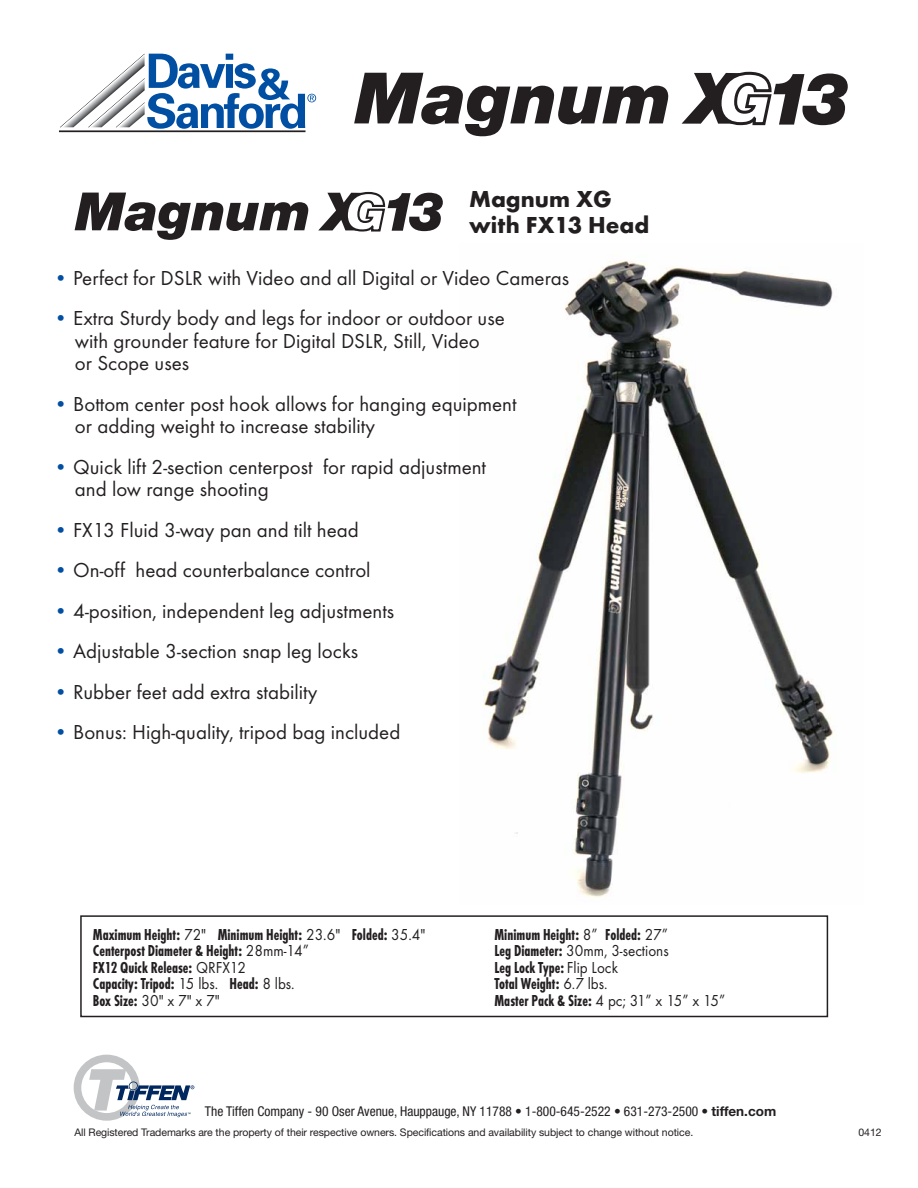
<style>
.page{position:relative;width:918px;height:1188px;background:#fff}
.page>*{position:absolute;margin:0;border:0;box-sizing:border-box;transform-origin:0 0}
.t1{font:700 24px/25.5px "Futura T";color:#231f20}
.t2{font:21px/22.5px "Futura T";color:#231f20}
.t3{font:700 condensed 16.5px "Futura T";color:#231f20;scale:.92 1}
.t4{font:16.5px "Futura T";color:#231f20;scale:.92 1}
.t5{font:condensed 13.5px "Helvetica Neue";color:#231f20}
.t6{font:10.5px "Helvetica Neue";letter-spacing:-.005em;color:#231f20}
.s1{color:#004fa3}
.s2{font-weight:400;font-stretch:normal}
.s3{font-weight:700;font-stretch:condensed}
.s4{font-weight:700;font-stretch:normal}
</style>
<div class="page">
<img style="left:483px;top:255px;width:351px;height:643px">
<div style="left:74px;top:1055px;width:66px;height:66px;border:8px solid #c2c4c6;border-radius:50%"></div>
<svg style="left:89px;top:1069px;width:105px;height:48px"></svg>
<hr style="left:59px;top:130px;width:247px;height:2px;background:#231f20">
<svg style="left:60px;top:54px;width:256px;height:75px"></svg>
<div style="left:80px;top:915px;width:748px;height:102px;border:2px solid #231f20"></div>
<svg style="left:75px;top:193px;width:233px;height:47px"></svg>
<svg style="left:318px;top:191px;width:125px;height:41px"></svg>
<svg style="left:354px;top:73px;width:314px;height:63px"></svg>
<svg style="left:682px;top:71px;width:166px;height:55px"></svg>
<p class="t1" style="left:469px;top:187px;width:182px">Magnum XG with FX13 Head</p>
<p class="t2" style="left:54px;top:266px;width:517px"><span class="s1">•</span> Perfect for DSLR with Video and all Digital or Video Cameras</p>
<p class="t2" style="left:75px;top:307px;width:431px;text-indent:-21px"><span class="s1">•</span> Extra Sturdy body and legs for indoor or outdoor use with grounder feature for Digital DSLR, Still, Video<br>or Scope uses</p>
<p class="t2" style="left:75px;top:392px;width:443px;text-indent:-21px"><span class="s1">•</span> Bottom center post hook allows for hanging equipment or adding weight to increase stability</p>
<p class="t2" style="left:75px;top:455px;width:413px;text-indent:-21px"><span class="s1">•</span> Quick lift 2-section centerpost for rapid adjustment and low range shooting</p>
<p class="t2" style="left:54px;top:518px;width:306px"><span class="s1">•</span> FX13 Fluid 3-way pan and tilt head</p>
<p class="t2" style="left:54px;top:559px;width:318px"><span class="s1">•</span> On-off head counterbalance control</p>
<p class="t2" style="left:54px;top:599px;width:342px"><span class="s1">•</span> 4-position, independent leg adjustments</p>
<p class="t2" style="left:54px;top:640px;width:306px"><span class="s1">•</span> Adjustable 3-section snap leg locks</p>
<p class="t2" style="left:54px;top:680px;width:265px"><span class="s1">•</span> Rubber feet add extra stability</p>
<p class="t2" style="left:54px;top:721px;width:348px"><span class="s1">•</span> Bonus: High-quality, tripod bag included</p>
<p class="t3" style="left:93px;top:924px;width:363px">Maximum Height: <span class="s2">72"</span> Minimum Height: <span class="s2">23.6"</span> Folded: <span class="s2">35.4"</span></p>
<p class="t3" style="left:495px;top:924px;width:190px">Minimum Height: <span class="s2">8”</span> Folded: <span class="s2">27”</span></p>
<p class="t3" style="left:93px;top:941px;width:236px">Centerpost Diameter &amp; Height: <span class="s2">28mm-14”</span></p>
<p class="t4" style="left:495px;top:941px;width:191px"><span class="s3">Leg Diameter:</span> 30mm, 3-sections</p>
<p class="t3" style="left:93px;top:957px;width:168px">FX12 Quick Release: <span class="s2">QRFX12</span></p>
<p class="t3" style="left:495px;top:957px;width:136px">Leg Lock Type: <span class="s2">Flip Lock</span></p>
<p class="t3" style="left:93px;top:974px;width:221px">Capacity: Tripod: <span class="s2">15 lbs.</span> Head: <span class="s2">8 lbs.</span></p>
<p class="t3" style="left:495px;top:974px;width:124px">Total Weight: <span class="s2">6.7 lbs.</span></p>
<p class="t4" style="left:93px;top:990px;width:139px"><span class="s3">Box Size:</span> 30" x 7" x 7"</p>
<p class="t3" style="left:495px;top:990px;width:252px">Master Pack &amp; Size: <span class="s2">4 pc; 31” x 15” x 15”</span></p>
<p class="t5" style="left:205px;top:1103px;width:573px">The Tiffen Company - 90 Oser Avenue, Hauppauge, NY 11788 • 1-800-645-2522 • 631-273-2500 • <span class="s4">tiffen.com</span></p>
<p class="t6" style="left:74px;top:1126px;width:620px">All Registered Trademarks are the property of their respective owners. Specifications and availability subject to change without notice.</p>
<p class="t6" style="left:859px;top:1126px;width:25px">0412</p>
</div>
